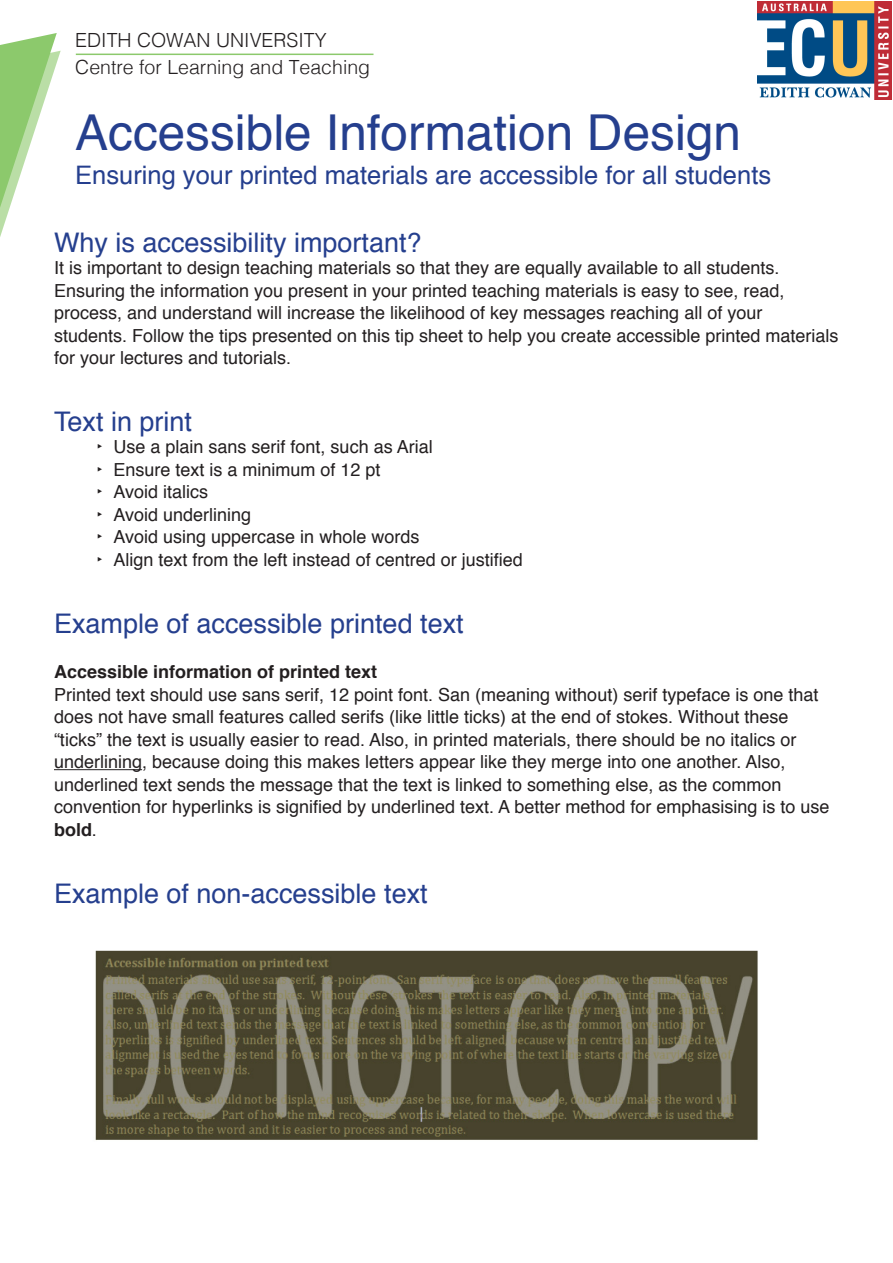
<style>
.page{position:relative;width:893px;height:1263px;background:#fff}
.page>*{position:absolute;margin:0;border:0;box-sizing:border-box;transform-origin:0 0}
.Heading_1_Title{font:49.5px "Helvetica";color:#253f8e}
.Heading_2{font:27px "Helvetica";color:#253f8e}
.Heading_1_Title-2{font:25.5px "Helvetica";color:#253f8e}
.t1{font:300 19.5px "Helvetica";color:#231f20}
.Heading_2-2{font:18px/22.5px "Helvetica";color:#231f20}
.Heading_2-3{font:700 18px "Helvetica";color:#231f20}
.s1{font-weight:700}
</style>
<div class="page">
<hr style="left:76px;top:54px;width:297px;height:1px;background:#8cc96c">
<img style="left:757px;top:2px;width:134px;height:98px">
<hr style="left:54px;top:769px;width:88px;height:1px;background:#231f20">
<svg style="left:0;top:33px;width:61px;height:204px"></svg>
<img style="left:95px;top:950px;width:663px;height:191px">
<p class="t1" style="left:75px;top:23px;width:253px">EDITH COWAN UNIVERSITY</p>
<p class="t1" style="left:75px;top:50px;width:296px">Centre for Learning and Teaching</p>
<p class="Heading_1_Title" style="left:75px;top:94px;width:667px">Accessible Information Design</p>
<p class="Heading_1_Title-2" style="left:75px;top:156px;width:697px">Ensuring your printed materials are accessible for all students</p>
<p class="Heading_2" style="left:54px;top:221px;width:369px">Why is accessibility important?</p>
<p class="Heading_2-2" style="left:54px;top:257px;width:786px">It is important to design teaching materials so that they are equally available to all students.<br>Ensuring the information you present in your printed teaching materials is easy to see, read, process, and understand will increase the likelihood of key messages reaching all of your students. Follow the tips presented on this tip sheet to help you create accessible printed materials for your lectures and tutorials.</p>
<p class="Heading_2" style="left:54px;top:400px;width:140px">Text in print</p>
<p class="Heading_2-2" style="left:97px;top:436px;width:338px">‣ Use a plain sans serif font, such as Arial</p>
<p class="Heading_2-2" style="left:97px;top:459px;width:286px">‣ Ensure text is a minimum of 12 pt</p>
<p class="Heading_2-2" style="left:97px;top:481px;width:113px">‣ Avoid italics</p>
<p class="Heading_2-2" style="left:97px;top:504px;width:156px">‣ Avoid underlining</p>
<p class="Heading_2-2" style="left:97px;top:526px;width:324px">‣ Avoid using uppercase in whole words</p>
<p class="Heading_2-2" style="left:97px;top:549px;width:428px">‣ Align text from the left instead of centred or justified</p>
<p class="Heading_2" style="left:54px;top:603px;width:411px">Example of accessible printed text</p>
<p class="Heading_2-3" style="left:54px;top:657px;width:325px">Accessible information of printed text</p>
<p class="Heading_2-2" style="left:54px;top:684px;width:777px">Printed text should use sans serif, 12 point font. San (meaning without) serif typeface is one that does not have small features called serifs (like little ticks) at the end of stokes. Without these “ticks” the text is usually easier to read. Also, in printed materials, there should be no italics or underlining, because doing this makes letters appear like they merge into one another. Also, underlined text sends the message that the text is linked to something else, as the common convention for hyperlinks is signified by underlined text. A better method for emphasising is to use <span class="s1">bold</span>.</p>
<p class="Heading_2" style="left:54px;top:873px;width:375px">Example of non-accessible text</p>
</div>
